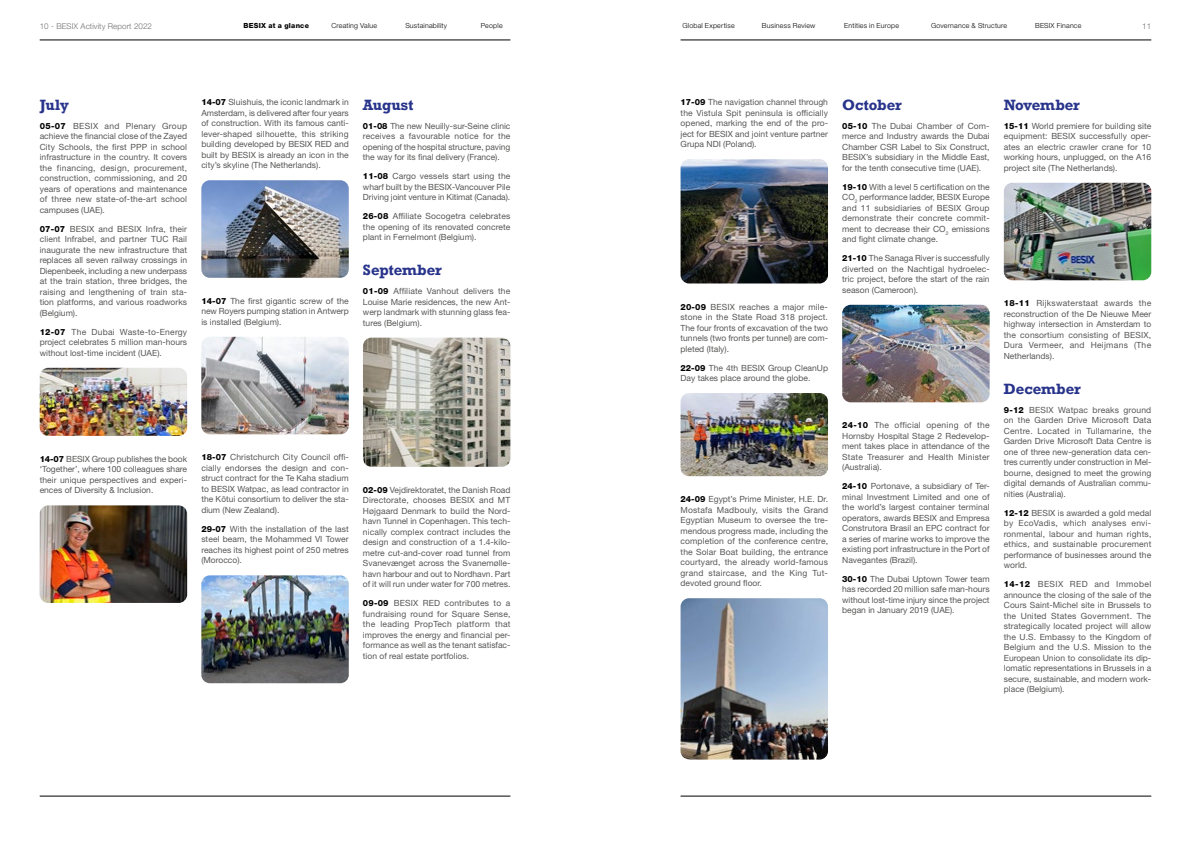
<style>
.page{position:relative;width:1191px;height:842px;background:#fff}
.page>*{position:absolute;margin:0;border:0;box-sizing:border-box;transform-origin:0 0}
.t1{font:700 14px "Rockwell";letter-spacing:-.01em;color:#28348b}
.t2{font:8.5px/10.5px "Helvetica Neue LT Std";color:#575756;text-align:justify}
.t3{font:300 8px "Helvetica Neue LT Std";letter-spacing:.01em;color:#706f6f}
.t4{font:300 7px "Helvetica Neue LT Std";letter-spacing:.03em;color:#000}
.t5{font:800 7px "Helvetica Neue LT Std";letter-spacing:.035em;color:#000}
.s1{font-weight:800;color:#000}
.s2{font-family:"Montserrat";font-weight:500}
</style>
<div class="page">
<hr style="left:40px;top:40px;width:470px;height:1px;background:#000">
<hr style="left:680px;top:40px;width:471px;height:1px;background:#000">
<hr style="left:40px;top:796px;width:470px;height:1px;background:#000">
<hr style="left:680px;top:796px;width:471px;height:1px;background:#000">
<img style="left:40px;top:368px;width:147px;height:68px">
<img style="left:40px;top:505px;width:147px;height:98px">
<img style="left:201px;top:180px;width:148px;height:98px">
<img style="left:201px;top:337px;width:148px;height:97px">
<img style="left:201px;top:575px;width:148px;height:108px">
<img style="left:363px;top:338px;width:147px;height:129px">
<img style="left:680px;top:159px;width:148px;height:124px">
<img style="left:680px;top:393px;width:148px;height:83px">
<img style="left:680px;top:598px;width:148px;height:161px">
<img style="left:842px;top:305px;width:147px;height:97px">
<img style="left:1003px;top:183px;width:148px;height:97px">
<p class="t3" style="left:40px;top:21px;width:114px">10 - BESIX Activity Report 2022</p>
<p class="t5" style="left:243px;top:21px;width:67px">BESIX at a glance</p>
<p class="t4" style="left:331px;top:21px;width:47px">Creating Value</p>
<p class="t4" style="left:405px;top:21px;width:43px">Sustainability</p>
<p class="t4" style="left:481px;top:21px;width:23px">People</p>
<p class="t4" style="left:682px;top:21px;width:54px">Global Expertise</p>
<p class="t4" style="left:762px;top:21px;width:55px">Business Review</p>
<p class="t4" style="left:844px;top:21px;width:56px">Entities in Europe</p>
<p class="t4" style="left:931px;top:21px;width:78px">Governance &amp; Structure</p>
<p class="t4" style="left:1035px;top:21px;width:48px">BESIX Finance</p>
<p class="t3" style="left:1142px;top:21px;width:10px">11</p>
<h1 class="t1" style="left:40px;top:96px;width:31px">July</h1>
<p class="t2" style="left:40px;top:120px;width:149px"><span class="s1">05-07</span> BESIX and Plenary Group achieve the financial close of the Zayed City Schools, the first PPP in school infrastructure in the country. It covers the financing, design, procurement, construction, commissioning, and 20 years of operations and maintenance of three new state-of-the-art school campuses (UAE).</p>
<p class="t2" style="left:40px;top:223px;width:149px"><span class="s1">07-07</span> BESIX and BESIX Infra, their client Infrabel, and partner TUC Rail inaugurate the new infrastructure that replaces all seven railway crossings in Diepenbeek, including a new underpass at the train station, three bridges, the raising and lengthening of train sta&shy;tion platforms, and various roadworks (Belgium).</p>
<p class="t2" style="left:40px;top:326px;width:149px"><span class="s1">12-07</span> The Dubai Waste-to-Energy project celebrates 5 million man-hours without lost-time incident (UAE).</p>
<p class="t2" style="left:201px;top:97px;width:149px"><span class="s1">14-07</span> Sluishuis, the iconic landmark in Amsterdam, is delivered after four years of construction. With its famous canti&shy;lever-shaped silhouette, this striking building developed by BESIX RED and built by BESIX is already an icon in the city’s skyline (The Netherlands).</p>
<p class="t2" style="left:201px;top:295px;width:149px"><span class="s1">14-07</span> The first gigantic screw of the new Royers pumping station in Antwerp is installed (Belgium).</p>
<h1 class="t1" style="left:363px;top:96px;width:52px">August</h1>
<p class="t2" style="left:363px;top:120px;width:149px"><span class="s1">01-08</span> The new Neuilly-sur-Seine clinic receives a favourable notice for the opening of the hospital structure, paving the way for its final delivery (France).</p>
<p class="t2" style="left:363px;top:171px;width:149px"><span class="s1">11-08</span> Cargo vessels start using the wharf built by the BESIX-Vancouver Pile Driving joint venture in Kitimat (Canada).</p>
<p class="t2" style="left:363px;top:211px;width:149px"><span class="s1">26-08</span> Affiliate Socogetra celebrates the opening of its renovated concrete plant in Fernelmont (Belgium).</p>
<h1 class="t1" style="left:363px;top:261px;width:80px">September</h1>
<p class="t2" style="left:363px;top:286px;width:149px"><span class="s1">01-09</span> Affiliate Vanhout delivers the Louise Marie residences, the new Ant&shy;werp landmark with stunning glass fea&shy;tures (Belgium).</p>
<p class="t2" style="left:40px;top:453px;width:149px"><span class="s1">14-07</span> BESIX Group publishes the book ‘Together’, where 100 colleagues share their unique perspectives and experi&shy;ences of Diversity &amp; Inclusion.</p>
<p class="t2" style="left:201px;top:452px;width:149px"><span class="s1">18-07</span> Christchurch City Council offi&shy;cially endorses the design and con&shy;struct contract for the Te Kaha stadium to BESIX Watpac, as lead contractor in the K<span class="s2">ō</span>tui consortium to deliver the sta&shy;dium (New Zealand).</p>
<p class="t2" style="left:201px;top:523px;width:149px"><span class="s1">29-07</span> With the installation of the last steel beam, the Mohammed VI Tower reaches its highest point of 250 metres (Morocco).</p>
<p class="t2" style="left:363px;top:484px;width:149px"><span class="s1">02-09</span> Vejdirektoratet, the Danish Road Directorate, chooses BESIX and MT Højgaard Denmark to build the Nord&shy;havn Tunnel in Copenhagen. This tech&shy;nically complex contract includes the design and construction of a 1.4-kilo&shy;metre cut-and-cover road tunnel from Svanevænget across the Svanemølle&shy;havn harbour and out to Nordhavn. Part of it will run under water for 700 metres.</p>
<p class="t2" style="left:363px;top:598px;width:149px"><span class="s1">09-09</span> BESIX RED contributes to a fundraising round for Square Sense, the leading PropTech platform that improves the energy and financial per&shy;formance as well as the tenant satisfac&shy;tion of real estate portfolios.</p>
<p class="t2" style="left:680px;top:97px;width:149px"><span class="s1">17-09</span> The navigation channel through the Vistula Spit peninsula is officially opened, marking the end of the pro&shy;ject for BESIX and joint venture partner Grupa NDI (Poland).</p>
<p class="t2" style="left:680px;top:301px;width:149px"><span class="s1">20-09</span> BESIX reaches a major mile&shy;stone in the State Road 318 project.<br>The four fronts of excavation of the two tunnels (two fronts per tunnel) are com&shy;pleted (Italy).</p>
<p class="t2" style="left:680px;top:362px;width:149px"><span class="s1">22-09</span> The 4th BESIX Group CleanUp<br>Day takes place around the globe.</p>
<h1 class="t1" style="left:842px;top:96px;width:61px">October</h1>
<p class="t2" style="left:842px;top:120px;width:149px"><span class="s1">05-10</span> The Dubai Chamber of Com&shy;merce and Industry awards the Dubai Chamber CSR Label to Six Construct, BESIX’s subsidiary in the Middle East, for the tenth consecutive time (UAE).</p>
<p class="t2" style="left:842px;top:181px;width:149px"><span class="s1">19-10</span> With a level 5 certification on the CO<sub>2</sub> performance ladder, BESIX Europe and 11 subsidiaries of BESIX Group demonstrate their concrete commit&shy;ment to decrease their CO<sub>2</sub> emissions and fight climate change.</p>
<p class="t2" style="left:842px;top:253px;width:149px"><span class="s1">21-10</span> The Sanaga River is successfully diverted on the Nachtigal hydroelec&shy;tric project, before the start of the rain season (Cameroon).</p>
<p class="t2" style="left:680px;top:494px;width:149px"><span class="s1">24-09</span> Egypt’s Prime Minister, H.E. Dr.<br>Mostafa Madbouly, visits the Grand Egyptian Museum to oversee the tre&shy;mendous progress made, including the completion of the conference centre, the Solar Boat building, the entrance courtyard, the already world-famous grand staircase, and the King Tut&shy;devoted ground floor.</p>
<p class="t2" style="left:842px;top:420px;width:149px"><span class="s1">24-10</span> The official opening of the Hornsby Hospital Stage 2 Redevelop&shy;ment takes place in attendance of the State Treasurer and Health Minister (Australia).</p>
<p class="t2" style="left:842px;top:481px;width:149px"><span class="s1">24-10</span> Portonave, a subsidiary of Ter&shy;minal Investment Limited and one of the world’s largest container terminal operators, awards BESIX and Empresa Construtora Brasil an EPC contract for a series of marine works to improve the existing port infrastructure in the Port of Navegantes (Brazil).</p>
<p class="t2" style="left:842px;top:573px;width:149px"><span class="s1">30-10</span> The Dubai Uptown Tower team has recorded 20 million safe man-hours without lost-time injury since the project began in January 2019 (UAE).</p>
<h1 class="t1" style="left:1003px;top:96px;width:78px">November</h1>
<p class="t2" style="left:1003px;top:120px;width:149px"><span class="s1">15-11</span> World premiere for building site equipment: BESIX successfully oper&shy;ates an electric crawler crane for 10 working hours, unplugged, on the A16 project site (The Netherlands).</p>
<p class="t2" style="left:1003px;top:298px;width:149px"><span class="s1">18-11</span> Rijkswaterstaat awards the reconstruction of the De Nieuwe Meer highway intersection in Amsterdam to the consortium consisting of BESIX, Dura Vermeer, and Heijmans (The Netherlands).</p>
<h1 class="t1" style="left:1003px;top:380px;width:79px">December</h1>
<p class="t2" style="left:1003px;top:404px;width:149px"><span class="s1">9-12</span> BESIX Watpac breaks ground on the Garden Drive Microsoft Data Centre. Located in Tullamarine, the Garden Drive Microsoft Data Centre is one of three new-generation data cen&shy;tres currently under construction in Mel&shy;bourne, designed to meet the growing digital demands of Australian commu&shy;nities (Australia).</p>
<p class="t2" style="left:1003px;top:507px;width:149px"><span class="s1">12-12</span> BESIX is awarded a gold medal by EcoVadis, which analyses envi&shy;ronmental, labour and human rights, ethics, and sustainable procurement performance of businesses around the world.</p>
<p class="t2" style="left:1003px;top:579px;width:149px"><span class="s1">14-12</span> BESIX RED and Immobel announce the closing of the sale of the Cours Saint-Michel site in Brussels to the United States Government. The strategically located project will allow the U.S. Embassy to the Kingdom of Belgium and the U.S. Mission to the European Union to consolidate its dip&shy;lomatic representations in Brussels in a secure, sustainable, and modern work&shy;place (Belgium).</p>
</div>
